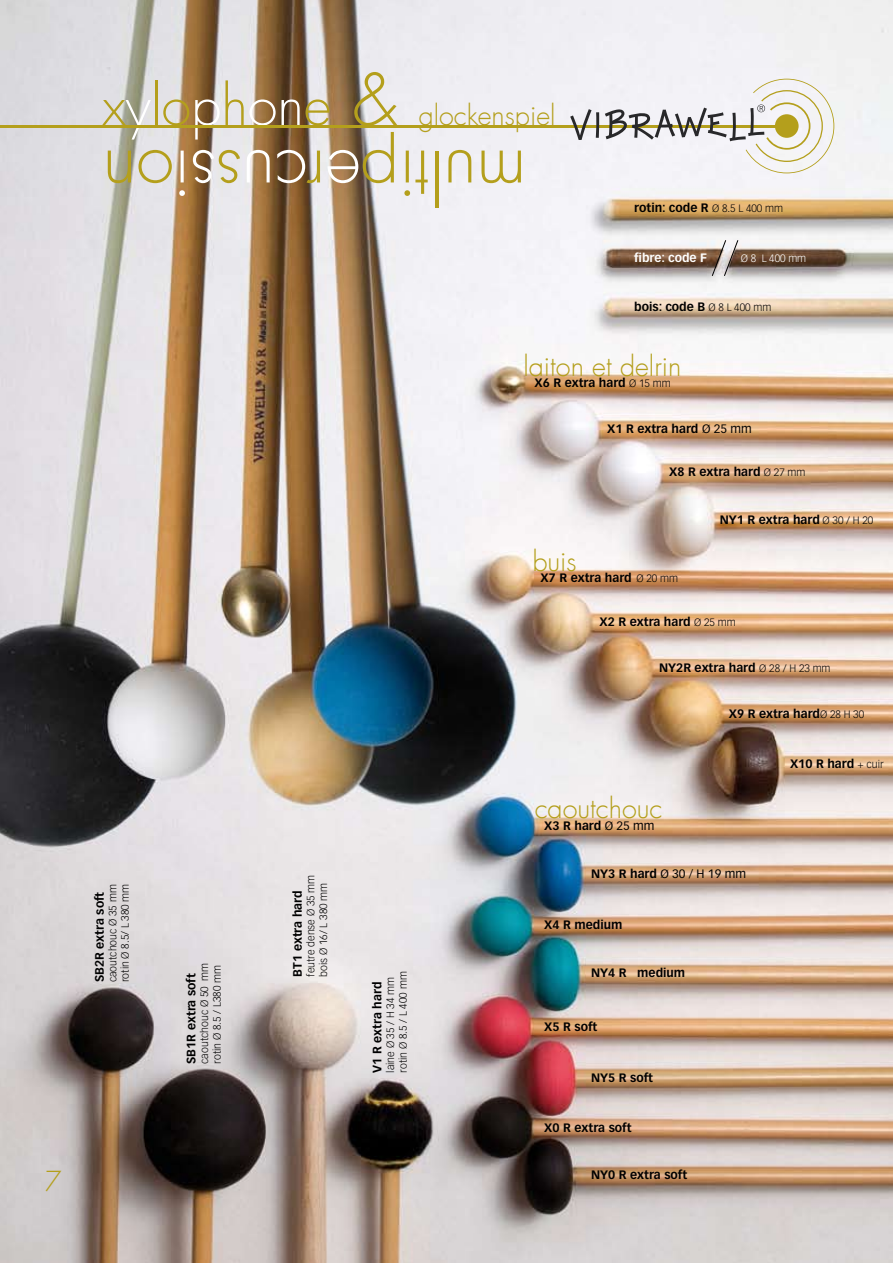
<style>
.page{position:relative;width:893px;height:1263px;background:#fff}
.page>*{position:absolute;margin:0;border:0;box-sizing:border-box;transform-origin:0 0}
.t1{font:300 69px "Futura Com";color:#b49f1c}
.t2{font:300 54px "Futura Com";color:#b49f1c}
.t3{font:300 27px "Futura Com";color:#b49f1c}
.t4{font:700 12px "Vectora LT";color:#000}
.t5{font:12px "Vectora LT";color:#000}
.t6{font:700 12px "Vectora LT";color:#fff}
.t7{font:300 10.5px/12.6px "Vectora LT";color:#000}
.t8{font:300 10.5px "Vectora LT";color:#fff}
.s1{color:#fff}
.s2{font-size:69px}
.s3{font-weight:300;font-size:10.5px}
.s4{font-weight:400}
.s5{font-weight:700}
</style>
<div class="page">
<img style="left:0;top:0;width:893px;height:1263px">
<hr style="left:0;top:125px;width:660px;height:2px;background:#b49f1c">
<svg style="left:570px;top:109px;width:29px;height:31px"></svg>
<svg style="left:605px;top:79px;width:229px;height:94px"></svg>
<svg style="left:711px;top:239px;width:28px;height:38px"></svg>
<h3 class="t3" style="left:45px;top:1164px;width:18px">7</h3>
<h2 class="t2" style="left:102px;top:70px;width:296px">x<span class="s1">y</span>lo<span class="s1">p</span>h<span class="s1">on</span>e <span class="s2">&amp;</span></h2>
<h3 class="t3" style="left:418px;top:97px;width:139px">glockenspiel</h3>
<h1 class="t1" style="left:526px;top:221px;width:425px;rotate:-180deg">multip r<span class="s1">e cu</span>s<span class="s1">si</span>on</h1>
<p class="t4" style="left:634px;top:201px;width:150px">rotin: code R <span class="s3">Ø 8.5 L 400 mm</span></p>
<p class="t6" style="left:634px;top:250px;width:74px">fibre: code F</p>
<p class="t8" style="left:741px;top:252px;width:67px">Ø 8 L 400 mm</p>
<p class="t4" style="left:634px;top:300px;width:138px">bois: code B <span class="s3">Ø 8 L 400 mm</span></p>
<h3 class="t3" style="left:523px;top:348px;width:159px">laiton et delrin</h3>
<p class="t4" style="left:534px;top:375px;width:138px">X6 R extra hard <span class="s3">Ø 15 mm</span></p>
<p class="t4" style="left:607px;top:422px;width:146px">X1 R extra hard <span class="s4">Ø 25 mm</span></p>
<p class="t4" style="left:669px;top:464px;width:138px">X8 R extra hard <span class="s3">Ø 27 mm</span></p>
<h3 class="t3" style="left:532px;top:543px;width:46px">buis</h3>
<p class="t4" style="left:540px;top:571px;width:139px">X7 R extra hard <span class="s3">Ø 20 mm</span></p>
<p class="t4" style="left:720px;top:512px;width:155px">NY1 R extra hard <span class="s3">Ø 30 / H 20</span></p>
<p class="t4" style="left:600px;top:614px;width:138px">X2 R extra hard <span class="s3">Ø 25 mm</span></p>
<p class="t4" style="left:659px;top:660px;width:173px">NY2R extra hard <span class="s3">Ø 28 / H 23 mm</span></p>
<p class="t4" style="left:729px;top:706px;width:137px">X9 R extra hard<span class="s3">Ø 28 H 30</span></p>
<p class="t4" style="left:92px;top:982px;width:92px;rotate:-90deg">SB2R extra soft</p>
<p class="t7" style="left:106px;top:982px;width:100px;rotate:-90deg">caoutchouc Ø 35 mm rotin Ø 8.5/ L 380 mm</p>
<p class="t4" style="left:184px;top:1064px;width:92px;rotate:-90deg">SB1R extra soft</p>
<p class="t7" style="left:198px;top:1064px;width:102px;rotate:-90deg">caoutchouc Ø 50 mm rotin Ø 8.5 / L380 mm</p>
<p class="t7" style="left:305px;top:976px;width:103px;rotate:-90deg">feutre dense Ø 35 mm bois Ø 16/ L 380 mm</p>
<p class="t4" style="left:290px;top:976px;width:88px;rotate:-90deg">BT1 extra hard</p>
<p class="t4" style="left:370px;top:1073px;width:93px;rotate:-90deg">V1 R extra hard</p>
<p class="t7" style="left:384px;top:1073px;width:103px;rotate:-90deg">laine Ø 35 / H 34 mm rotin Ø 8.5 / L 400 mm</p>
<h3 class="t3" style="left:535px;top:791px;width:129px">caoutchouc</h3>
<p class="t4" style="left:544px;top:818px;width:112px">X3 R hard <span class="s4">Ø 25 mm</span></p>
<p class="t5" style="left:591px;top:866px;width:156px"><span class="s5">NY3 R hard</span> Ø 30 / H 19 mm</p>
<p class="t4" style="left:544px;top:917px;width:80px">X4 R medium</p>
<p class="t4" style="left:591px;top:966px;width:96px">NY4 R medium</p>
<p class="t4" style="left:544px;top:1019px;width:55px">X5 R soft</p>
<p class="t4" style="left:591px;top:1071px;width:63px">NY5 R soft</p>
<p class="t4" style="left:544px;top:1120px;width:89px">X0 R extra soft</p>
<p class="t4" style="left:591px;top:1167px;width:98px">NY0 R extra soft</p>
<p class="t4" style="left:790px;top:757px;width:95px">X10 R hard <span class="s3">+ cuir</span></p>
</div>
